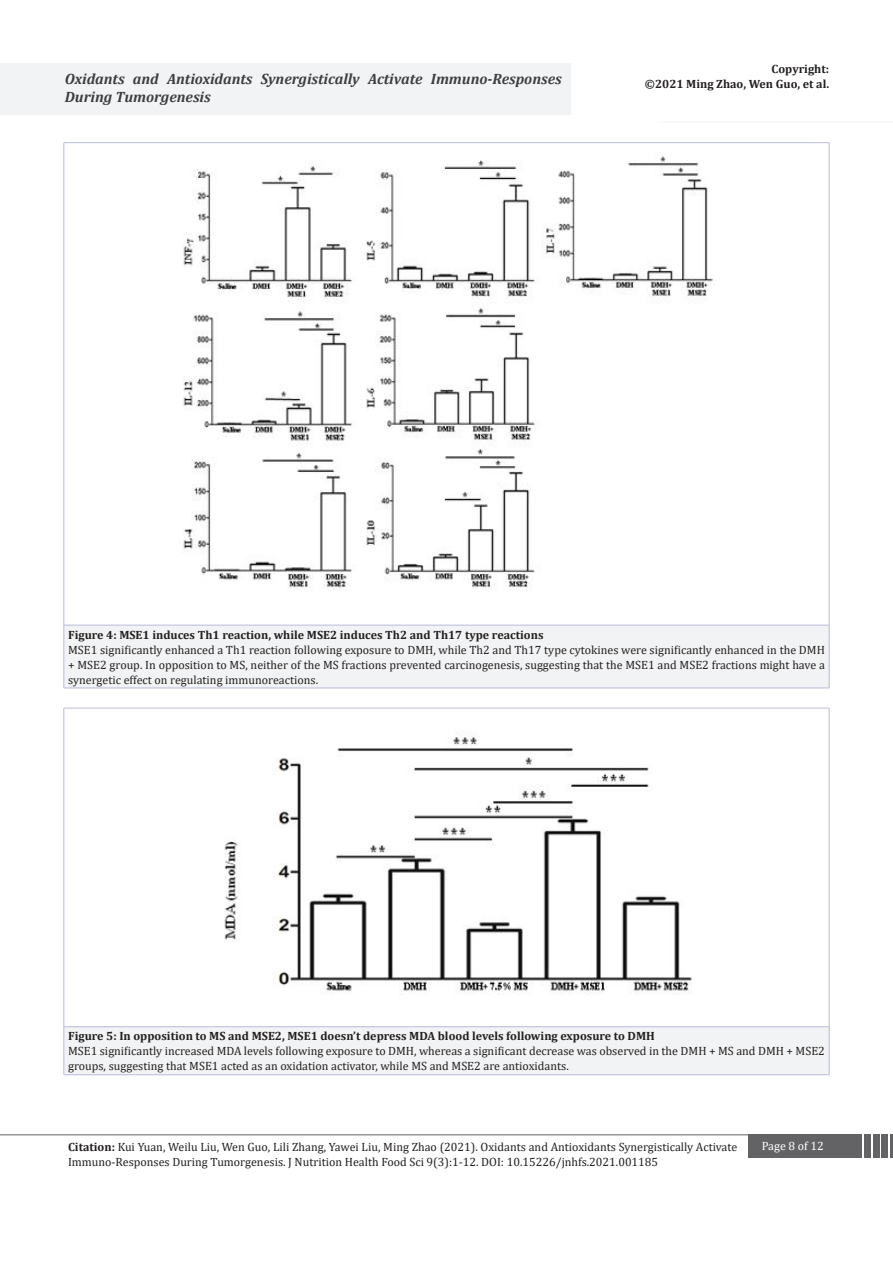
<style>
.page{position:relative;width:893px;height:1263px;background:#fff}
.page>*{position:absolute;margin:0;border:0;box-sizing:border-box;transform-origin:0 0}
.t1{font:italic 700 15px/18px "Cambria";color:#3e3e3f}
.t2{font:12px/15px "Cambria";color:#231f20;text-align:justify}
.t3{font:700 12px/15px "Cambria";color:#231f20;text-align:right}
.t4{font:12px "Cambria";color:#fff}
.s1{font-weight:700}
</style>
<div class="page">
<hr style="left:0;top:1134px;width:749px;height:1px;background:#636366">
<div style="left:748px;top:1134px;width:114px;height:24px;background:#636366"></div>
<div style="left:864px;top:1134px;width:7px;height:24px;background:#636366"></div>
<div style="left:873px;top:1134px;width:6px;height:24px;background:#636366"></div>
<div style="left:881px;top:1134px;width:7px;height:24px;background:#636366"></div>
<hr style="left:890px;top:1134px;width:3px;height:24px;background:#636366">
<div style="left:0;top:64px;width:570px;height:51px;background:#f2f3f4"></div>
<hr style="left:657px;top:122px;width:236px;height:1px;background:#f2f3f4">
<div style="left:64px;top:625px;width:765px;height:63px;background:#f2f3f4"></div>
<hr style="left:64px;top:142px;width:765px;height:1px;background:#babbdd">
<hr style="left:64px;top:143px;width:1px;height:482px;background:#babbdd">
<hr style="left:829px;top:143px;width:1px;height:482px;background:#babbdd">
<hr style="left:64px;top:625px;width:765px;height:1px;background:#babbdd">
<hr style="left:64px;top:625px;width:1px;height:63px;background:#babbdd">
<hr style="left:829px;top:625px;width:1px;height:63px;background:#babbdd">
<hr style="left:64px;top:688px;width:765px;height:1px;background:#babbdd">
<img style="left:183px;top:156px;width:531px;height:435px">
<div style="left:64px;top:1027px;width:765px;height:48px;background:#f2f3f4"></div>
<hr style="left:64px;top:708px;width:765px;height:1px;background:#babbdd">
<hr style="left:64px;top:708px;width:1px;height:319px;background:#babbdd">
<hr style="left:829px;top:708px;width:1px;height:319px;background:#babbdd">
<hr style="left:64px;top:1026px;width:765px;height:1px;background:#babbdd">
<hr style="left:64px;top:1027px;width:1px;height:48px;background:#babbdd">
<hr style="left:829px;top:1027px;width:1px;height:48px;background:#babbdd">
<hr style="left:64px;top:1074px;width:765px;height:1px;background:#babbdd">
<img style="left:224px;top:732px;width:468px;height:263px">
<p class="t1" style="left:65px;top:69px;width:499px">Oxidants and Antioxidants Synergistically Activate Immuno-Responses<br>During Tumorgenesis</p>
<p class="t3" style="left:645px;top:61px;width:186px">Copyright:<br>©2021 Ming Zhao, Wen Guo, et al.</p>
<p class="t3" style="left:68px;top:627px;width:477px">Figure 4: MSE1 induces Th1 reaction, while MSE2 induces Th2 and Th17 type reactions</p>
<p class="t2" style="left:68px;top:642px;width:758px">MSE1 significantly enhanced a Th1 reaction following exposure to DMH, while Th2 and Th17 type cytokines were significantly enhanced in the DMH + MSE2 group. In opposition to MS, neither of the MS fractions prevented carcinogenesis, suggesting that the MSE1 and MSE2 fractions might have a synergetic effect on regulating immunoreactions.</p>
<p class="t3" style="left:68px;top:1028px;width:588px">Figure 5: In opposition to MS and MSE2, MSE1 doesn’t depress MDA blood levels following exposure to DMH</p>
<p class="t2" style="left:68px;top:1044px;width:758px">MSE1 significantly increased MDA levels following exposure to DMH, whereas a significant decrease was observed in the DMH + MS and DMH + MSE2 groups, suggesting that MSE1 acted as an oxidation activator, while MS and MSE2 are antioxidants.</p>
<p class="t2" style="left:68px;top:1139px;width:671px"><span class="s1">Citation:</span> Kui Yuan, Weilu Liu, Wen Guo, Lili Zhang, Yawei Liu, Ming Zhao (2021). Oxidants and Antioxidants Synergistically Activate</p>
<p class="t4" style="left:762px;top:1138px;width:64px">Page 8 of 12</p>
<p class="t2" style="left:68px;top:1154px;width:592px">Immuno-Responses During Tumorgenesis. J Nutrition Health Food Sci 9(3):1-12. DOI: 10.15226/jnhfs.2021.001185</p>
</div>
